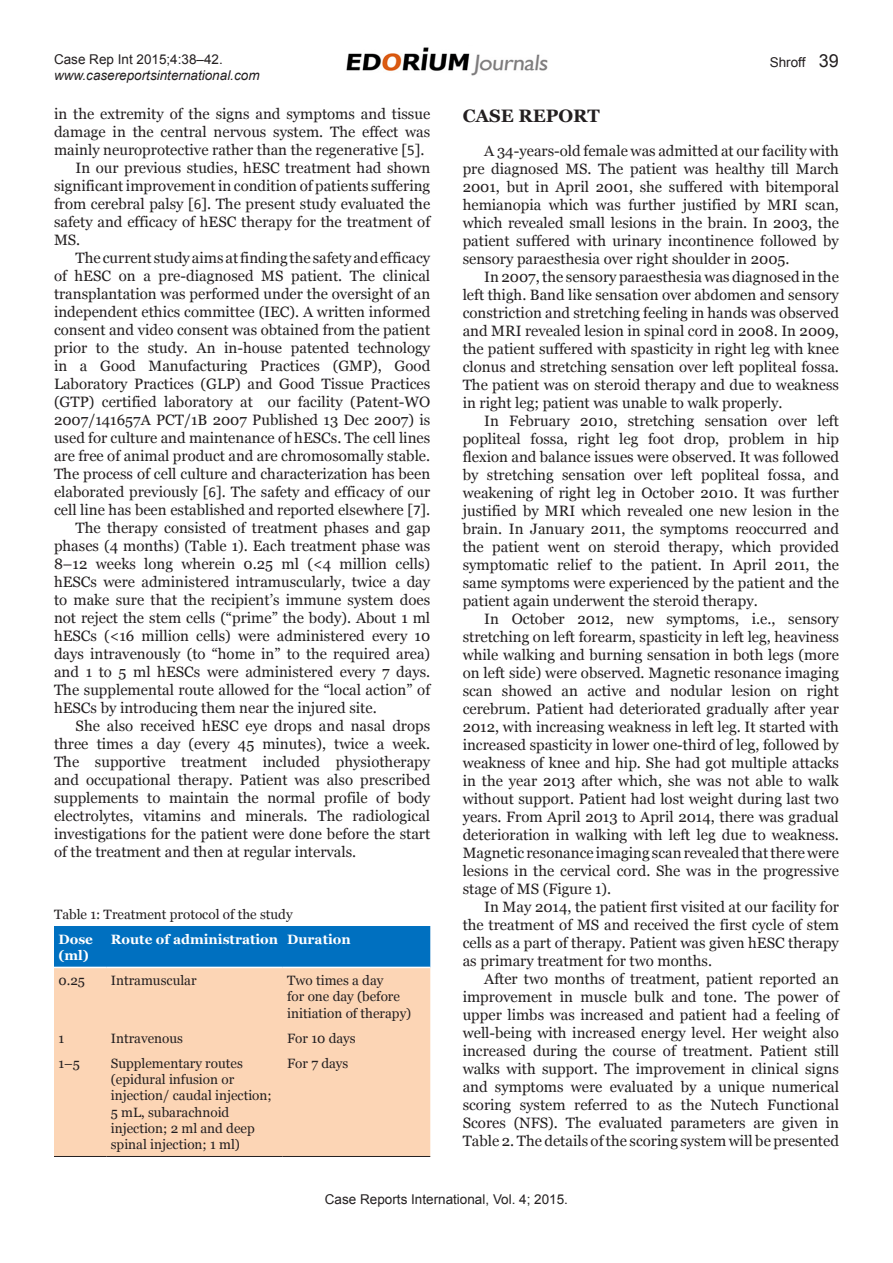
<style>
.page{position:relative;width:893px;height:1263px;background:#fff}
.page>*{position:absolute;margin:0;border:0;box-sizing:border-box;transform-origin:0 0}
.Case_Report_head{font:700 18px "Georgia";color:#231f20}
.Text{font:15px/18px "Georgia";color:#231f20;text-align:justify}
.Figure___Table_capti{font:13.5px/16.2px "Georgia";color:#231f20}
.Left_Running_head{font:13.5px "Arial";color:#231f20}
.Figure___Table_capti-2{font:700 13.5px/16.2px "Georgia";color:#fff}
.Left_Running_head-2{font:italic 13.5px "Arial";color:#231f20}
.Right_Running_head{font:13.5px "Arial";color:#231f20}
.s1{font-family:"Calibri"}
.s2{font-size:18px}
</style>
<div class="page">
<img style="left:346px;top:47px;width:202px;height:29px">
<div style="left:54px;top:926px;width:376px;height:41px;background:#0070c0"></div>
<div style="left:54px;top:968px;width:376px;height:188px;background:#fcd5b5"></div>
<hr style="left:54px;top:1156px;width:52px;height:1px;background:#231f20">
<hr style="left:106px;top:1156px;width:177px;height:1px;background:#231f20">
<hr style="left:283px;top:1156px;width:147px;height:1px;background:#231f20">
<p class="Left_Running_head" style="left:54px;top:50px;width:170px">Case Rep Int 2015;4:38–42.</p>
<p class="Left_Running_head-2" style="left:54px;top:67px;width:207px">www.casereportsinternational.com</p>
<p class="Text" style="left:54px;top:105px;width:378px">in the extremity of the signs and symptoms and tissue damage in the central nervous system. The effect was mainly neuroprotective rather than the regenerative [<span class="s1">5</span>].</p>
<p class="Text" style="left:54px;top:159px;width:378px;text-indent:22px">In our previous studies, hESC treatment had shown significant improvement in condition of patients suffering from cerebral palsy [<span class="s1">6</span>]. The present study evaluated the safety and efficacy of hESC therapy for the treatment of MS.</p>
<p class="Text" style="left:54px;top:249px;width:378px;text-indent:22px">The current study aims at finding the safety and efficacy of hESC on a pre-diagnosed MS patient. The clinical transplantation was performed under the oversight of an independent ethics committee (IEC). A written informed consent and video consent was obtained from the patient prior to the study. An in-house patented technology in a Good Manufacturing Practices (GMP), Good Laboratory Practices (GLP) and Good Tissue Practices (GTP) certified laboratory at our facility (Patent-WO 2007/141657A PCT/1B 2007 Published 13 Dec 2007) is used for culture and maintenance of hESCs. The cell lines are free of animal product and are chromosomally stable.<br>The process of cell culture and characterization has been elaborated previously [<span class="s1">6</span>]. The safety and efficacy of our cell line has been established and reported elsewhere [<span class="s1">7</span>].</p>
<p class="Text" style="left:54px;top:519px;width:378px;text-indent:22px">The therapy consisted of treatment phases and gap phases (4 months) (Table 1). Each treatment phase was 8–12 weeks long wherein 0.25 ml (&lt;4 million cells) hESCs were administered intramuscularly, twice a day to make sure that the recipient’s immune system does not reject the stem cells (“prime” the body). About 1 ml hESCs (&lt;16 million cells) were administered every 10 days intravenously (to “home in” to the required area) and 1 to 5 ml hESCs were administered every 7 days.<br>The supplemental route allowed for the “local action” of hESCs by introducing them near the injured site.</p>
<p class="Text" style="left:54px;top:717px;width:378px;text-indent:22px">She also received hESC eye drops and nasal drops three times a day (every 45 minutes), twice a week.<br>The supportive treatment included physiotherapy and occupational therapy. Patient was also prescribed supplements to maintain the normal profile of body electrolytes, vitamins and minerals. The radiological investigations for the patient were done before the start of the treatment and then at regular intervals.</p>
<p class="Figure___Table_capti" style="left:54px;top:906px;width:240px">Table 1: Treatment protocol of the study</p>
<p class="Figure___Table_capti-2" style="left:58px;top:931px;width:36px">Dose (ml)</p>
<p class="Figure___Table_capti-2" style="left:111px;top:931px;width:169px">Route of administration</p>
<p class="Figure___Table_capti-2" style="left:287px;top:931px;width:65px">Duration</p>
<p class="Figure___Table_capti" style="left:58px;top:973px;width:28px">0.25</p>
<p class="Figure___Table_capti" style="left:111px;top:973px;width:87px">Intramuscular</p>
<p class="Figure___Table_capti" style="left:287px;top:973px;width:126px">Two times a day<br>for one day (before initiation of therapy)</p>
<p class="Figure___Table_capti" style="left:58px;top:1030px;width:7px">1</p>
<p class="Figure___Table_capti" style="left:111px;top:1030px;width:74px">Intravenous</p>
<p class="Figure___Table_capti" style="left:287px;top:1030px;width:70px">For 10 days</p>
<p class="Figure___Table_capti" style="left:58px;top:1055px;width:23px">1–5</p>
<p class="Figure___Table_capti" style="left:111px;top:1055px;width:162px">Supplementary routes (epidural infusion or injection/ caudal injection;<br>5 mL, subarachnoid injection; 2 ml and deep spinal injection; 1 ml)</p>
<p class="Figure___Table_capti" style="left:287px;top:1055px;width:63px">For 7 days</p>
<p class="Right_Running_head" style="left:770px;top:54px;width:71px">Shroff <span class="s2">39</span></p>
<p class="Case_Report_head" style="left:463px;top:104px;width:139px">CASE REPORT</p>
<p class="Text" style="left:463px;top:142px;width:378px;text-indent:22px">A 34-years-old female was admitted at our facility with pre diagnosed MS. The patient was healthy till March 2001, but in April 2001, she suffered with bitemporal hemianopia which was further justified by MRI scan, which revealed small lesions in the brain. In 2003, the patient suffered with urinary incontinence followed by sensory paraesthesia over right shoulder in 2005.</p>
<p class="Text" style="left:463px;top:268px;width:378px;text-indent:22px">In 2007, the sensory paraesthesia was diagnosed in the left thigh. Band like sensation over abdomen and sensory constriction and stretching feeling in hands was observed and MRI revealed lesion in spinal cord in 2008. In 2009, the patient suffered with spasticity in right leg with knee clonus and stretching sensation over left popliteal fossa.<br>The patient was on steroid therapy and due to weakness in right leg; patient was unable to walk properly.</p>
<p class="Text" style="left:463px;top:412px;width:378px;text-indent:22px">In February 2010, stretching sensation over left popliteal fossa, right leg foot drop, problem in hip flexion and balance issues were observed. It was followed by stretching sensation over left popliteal fossa, and weakening of right leg in October 2010. It was further justified by MRI which revealed one new lesion in the brain. In January 2011, the symptoms reoccurred and the patient went on steroid therapy, which provided symptomatic relief to the patient. In April 2011, the same symptoms were experienced by the patient and the patient again underwent the steroid therapy.</p>
<p class="Text" style="left:463px;top:610px;width:378px;text-indent:22px">In October 2012, new symptoms, i.e., sensory stretching on left forearm, spasticity in left leg, heaviness while walking and burning sensation in both legs (more on left side) were observed. Magnetic resonance imaging scan showed an active and nodular lesion on right cerebrum. Patient had deteriorated gradually after year 2012, with increasing weakness in left leg. It started with increased spasticity in lower one-third of leg, followed by weakness of knee and hip. She had got multiple attacks in the year 2013 after which, she was not able to walk without support. Patient had lost weight during last two years. From April 2013 to April 2014, there was gradual deterioration in walking with left leg due to weakness.<br>Magnetic resonance imaging scan revealed that there were lesions in the cervical cord. She was in the progressive stage of MS (Figure 1).</p>
<p class="Text" style="left:463px;top:898px;width:378px;text-indent:22px">In May 2014, the patient first visited at our facility for the treatment of MS and received the first cycle of stem cells as a part of therapy. Patient was given hESC therapy as primary treatment for two months.</p>
<p class="Text" style="left:463px;top:970px;width:378px;text-indent:22px">After two months of treatment, patient reported an improvement in muscle bulk and tone. The power of upper limbs was increased and patient had a feeling of well-being with increased energy level. Her weight also increased during the course of treatment. Patient still walks with support. The improvement in clinical signs and symptoms were evaluated by a unique numerical scoring system referred to as the Nutech Functional Scores (NFS). The evaluated parameters are given in Table 2. The details of the scoring system will be presented</p>
<p class="Left_Running_head" style="left:325px;top:1190px;width:245px">Case Reports International, Vol. 4; 2015.</p>
</div>
